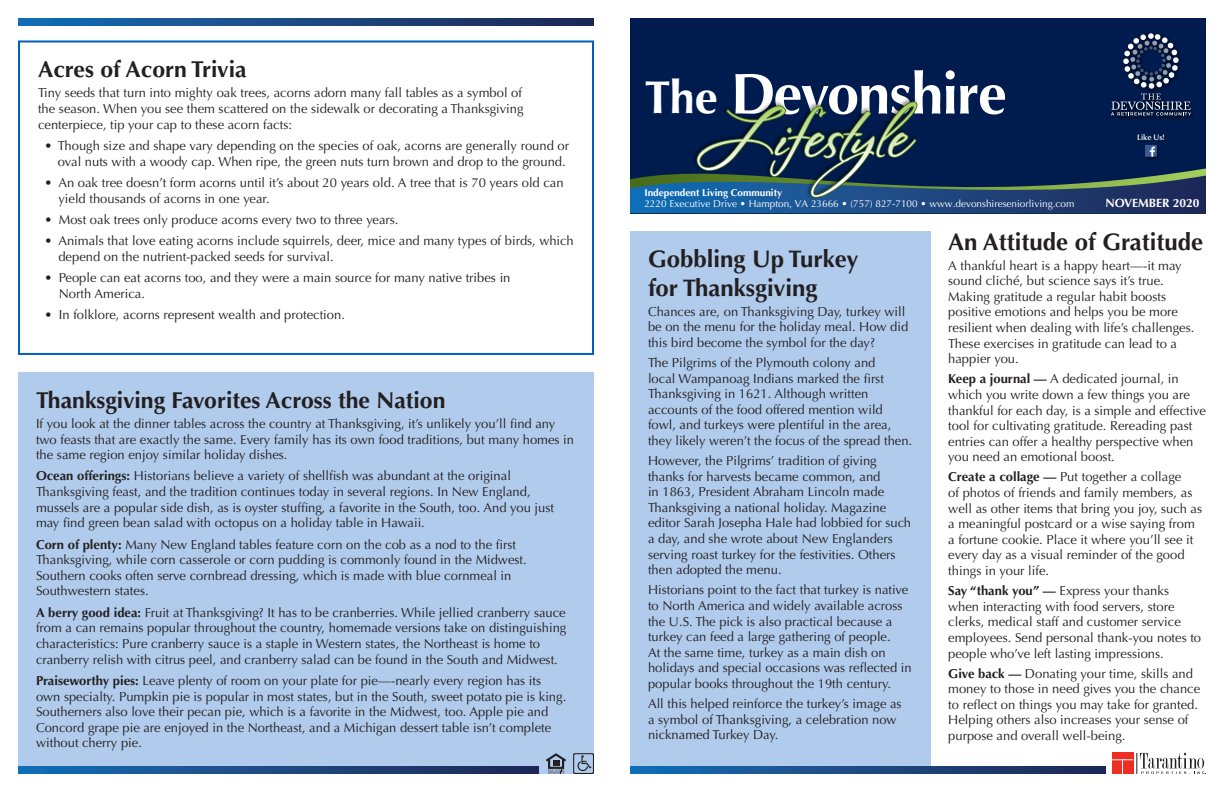
<style>
.page{position:relative;width:1224px;height:792px;background:#fff}
.page>*{position:absolute;margin:0;border:0;box-sizing:border-box;transform-origin:0 0}
.t1{font:700 57.7px "Optima LT Std";letter-spacing:-.02em;color:#fff}
.t2{font:700 24px/28.8px "Optima LT Std";color:#231f20}
.t3{font:700 23px "Optima LT Std";color:#231f20}
.t4{font:13px/15.6px "Optima LT Std";color:#231f20}
.t5{font:700 12px "Optima LT Std";color:#fff}
.t6{font:10px "Optima LT Std";color:#fff}
.t7{font:700 10px "Optima LT Std";color:#fff}
.t8{font:600 8px "Optima LT Std";color:#fff}
.s1{font-weight:700}
.s2{font-size:46.1px}
</style>
<div class="page">
<div style="left:630px;top:18px;width:576px;height:195px;background:#001c4e"></div>
<svg style="left:630px;top:33px;width:576px;height:180px"></svg>
<div style="left:630px;top:231px;width:300px;height:543px;background:#b0cbeb"></div>
<div style="left:18px;top:373px;width:576px;height:401px;background:#b0cbeb"></div>
<div style="left:18px;top:40px;width:576px;height:315px;border:2px solid #005fb9"></div>
<svg style="left:18px;top:18px;width:576px;height:7px;background:#1a4984"></svg>
<svg style="left:630px;top:767px;width:475px;height:7px;background:#1a4984"></svg>
<svg style="left:18px;top:767px;width:521px;height:7px;background:#1a4984"></svg>
<svg style="left:573px;top:753px;width:21px;height:21px"></svg>
<svg style="left:546px;top:753px;width:20px;height:21px"></svg>
<svg style="left:1112px;top:753px;width:94px;height:22px"></svg>
<h3 class="t3" style="left:38px;top:56px;width:210px">Acres of Acorn Trivia</h3>
<p class="t4" style="left:38px;top:85px;width:487px;text-align:justify">Tiny seeds that turn into mighty oak trees, acorns adorn many fall tables as a symbol of the season. When you see them scattered on the sidewalk or decorating a Thanksgiving centerpiece, tip your cap to these acorn facts:</p>
<p class="t4" style="left:44px;top:138px;width:526px;text-align:right">• Though size and shape vary depending on the species of oak, acorns are generally round or oval nuts with a woody cap. When ripe, the green nuts turn brown and drop to the ground.</p>
<p class="t4" style="left:58px;top:175px;width:507px;text-indent:-14px">• An oak tree doesn’t form acorns until it’s about 20 years old. A tree that is 70 years old can yield thousands of acorns in one year.</p>
<p class="t4" style="left:44px;top:212px;width:356px">• Most oak trees only produce acorns every two to three years.</p>
<p class="t4" style="left:58px;top:233px;width:517px;text-indent:-14px">• Animals that love eating acorns include squirrels, deer, mice and many types of birds, which depend on the nutrient-packed seeds for survival.</p>
<p class="t4" style="left:59px;top:270px;width:453px;text-indent:-14px">• People can eat acorns too, and they were a main source for many native tribes in<br>North America.</p>
<p class="t4" style="left:44px;top:307px;width:302px">• In folklore, acorns represent wealth and protection.</p>
<h3 class="t3" style="left:36px;top:387px;width:411px">Thanksgiving Favorites Across the Nation</h3>
<p class="t4" style="left:36px;top:416px;width:540px">If you look at the dinner tables across the country at Thanksgiving, it’s unlikely you’ll find any two feasts that are exactly the same. Every family has its own food traditions, but many homes in the same region enjoy similar holiday dishes.</p>
<p class="t4" style="left:36px;top:468px;width:520px"><span class="s1">Ocean offerings:</span> Historians believe a variety of shellfish was abundant at the original Thanksgiving feast, and the tradition continues today in several regions. In New England, mussels are a popular side dish, as is oyster stuffing, a favorite in the South, too. And you just may find green bean salad with octopus on a holiday table in Hawaii.</p>
<p class="t4" style="left:36px;top:537px;width:492px"><span class="s1">Corn of plenty:</span> Many New England tables feature corn on the cob as a nod to the first Thanksgiving, while corn casserole or corn pudding is commonly found in the Midwest.<br>Southern cooks often serve cornbread dressing, which is made with blue cornmeal in Southwestern states.</p>
<p class="t4" style="left:36px;top:605px;width:532px"><span class="s1">A berry good idea:</span> Fruit at Thanksgiving? It has to be cranberries. While jellied cranberry sauce from a can remains popular throughout the country, homemade versions take on distinguishing characteristics: Pure cranberry sauce is a staple in Western states, the Northeast is home to cranberry relish with citrus peel, and cranberry salad can be found in the South and Midwest.</p>
<p class="t4" style="left:36px;top:673px;width:532px"><span class="s1">Praiseworthy pies:</span> Leave plenty of room on your plate for pie—-nearly every region has its own specialty. Pumpkin pie is popular in most states, but in the South, sweet potato pie is king.<br>Southerners also love their pecan pie, which is a favorite in the Midwest, too. Apple pie and Concord grape pie are enjoyed in the Northeast, and a Michigan dessert table isn’t complete without cherry pie.</p>
<h1 class="t1" style="left:645px;top:60px;width:364px"><span class="s2">The</span> Devonshire</h1>
<p class="t7" style="left:644px;top:187px;width:139px">Independent Living Community</p>
<p class="t6" style="left:644px;top:198px;width:432px">2220 Executive Drive • Hampton, VA 23666 • (757) 827-7100 • www.devonshireseniorliving.com</p>
<p class="t8" style="left:1137px;top:133px;width:29px">Like Us!</p>
<p class="t5" style="left:1105px;top:196px;width:96px">NOVEMBER 2020</p>
<h2 class="t2" style="left:648px;top:245px;width:212px">Gobbling Up Turkey for Thanksgiving</h2>
<p class="t4" style="left:648px;top:304px;width:262px">Chances are, on Thanksgiving Day, turkey will be on the menu for the holiday meal. How did this bird become the symbol for the day?</p>
<p class="t4" style="left:648px;top:355px;width:266px">The Pilgrims of the Plymouth colony and<br>local Wampanoag Indians marked the first Thanksgiving in 1621. Although written accounts of the food offered mention wild fowl, and turkeys were plentiful in the area, they likely weren’t the focus of the spread then.</p>
<p class="t4" style="left:648px;top:453px;width:265px">However, the Pilgrims’ tradition of giving thanks for harvests became common, and<br>in 1863, President Abraham Lincoln made Thanksgiving a national holiday. Magazine editor Sarah Josepha Hale had lobbied for such a day, and she wrote about New Englanders serving roast turkey for the festivities. Others then adopted the menu.</p>
<p class="t4" style="left:648px;top:582px;width:265px">Historians point to the fact that turkey is native to North America and widely available across the U.S. The pick is also practical because a turkey can feed a large gathering of people.<br>At the same time, turkey as a main dish on holidays and special occasions was reflected in popular books throughout the 19th century.</p>
<p class="t4" style="left:648px;top:696px;width:255px">All this helped reinforce the turkey’s image as a symbol of Thanksgiving, a celebration now nicknamed Turkey Day.</p>
<h2 class="t2" style="left:948px;top:227px;width:256px">An Attitude of Gratitude</h2>
<p class="t4" style="left:948px;top:258px;width:248px">A thankful heart is a happy heart—-it may sound cliché, but science says it’s true.<br>Making gratitude a regular habit boosts positive emotions and helps you be more resilient when dealing with life’s challenges.<br>These exercises in gratitude can lead to a happier you.</p>
<p class="t4" style="left:948px;top:371px;width:259px"><span class="s1">Keep a journal —</span> A dedicated journal, in which you write down a few things you are thankful for each day, is a simple and effective tool for cultivating gratitude. Rereading past entries can offer a healthy perspective when you need an emotional boost.</p>
<p class="t4" style="left:948px;top:469px;width:255px"><span class="s1">Create a collage —</span> Put together a collage<br>of photos of friends and family members, as well as other items that bring you joy, such as a meaningful postcard or a wise saying from a fortune cookie. Place it where you’ll see it every day as a visual reminder of the good things in your life.</p>
<p class="t4" style="left:948px;top:583px;width:254px"><span class="s1">Say “thank you” —</span> Express your thanks when interacting with food servers, store clerks, medical staff and customer service employees. Send personal thank-you notes to people who’ve left lasting impressions.</p>
<p class="t4" style="left:948px;top:666px;width:254px"><span class="s1">Give back —</span> Donating your time, skills and money to those in need gives you the chance to reflect on things you may take for granted.<br>Helping others also increases your sense of purpose and overall well-being.</p>
</div>
